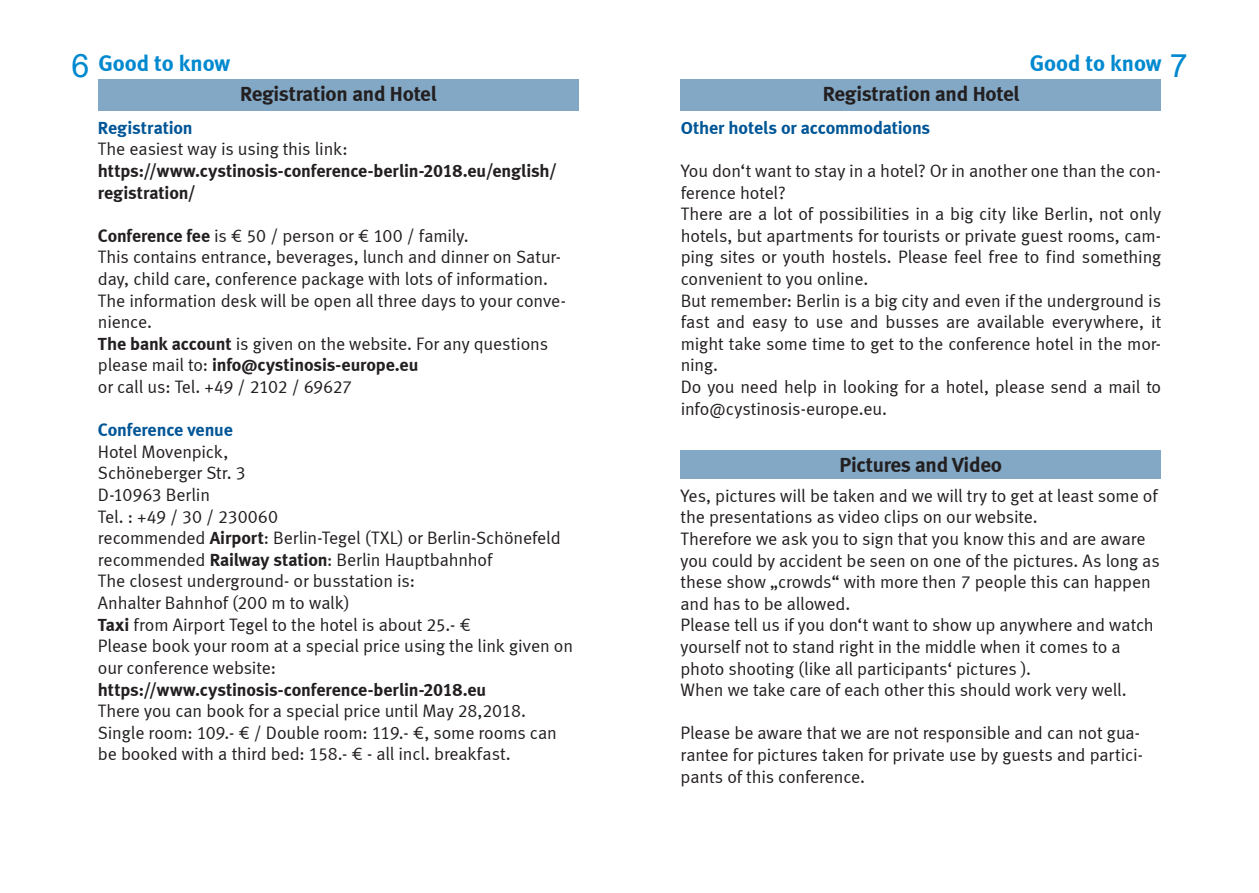
<style>
.page{position:relative;width:1259px;height:893px;background:#fff}
.page>*{position:absolute;margin:0;border:0;box-sizing:border-box;transform-origin:0 0}
.t1{font:32.25px "Arial";color:#0089cf}
.t2{font:22.5px "Meta Bold LF";color:#0089cf}
.t3{font:21px "Meta Bold LF";letter-spacing:-.01em;color:#231f20}
.t4{font:18px/21.6px "Meta Normal LF";letter-spacing:-.01em;color:#231f20}
.t5{font:18px/21.6px "Meta Bold LF";letter-spacing:-.005em;color:#231f20}
.t6{font:18px "Meta Bold LF";letter-spacing:-.01em;color:#005697}
.s1{font-family:"Meta Bold LF"}
.s2{font-family:"Meta Normal LF"}
</style>
<div class="page">
<div style="left:98px;top:80px;width:480px;height:31px;background:#82a8c5"></div>
<div style="left:681px;top:80px;width:480px;height:31px;background:#82a8c5"></div>
<div style="left:680px;top:450px;width:481px;height:29px;background:#82a8c5"></div>
<h1 class="t1" style="left:71px;top:43px;width:19px">6</h1>
<h1 class="t1" style="left:1169px;top:43px;width:19px">7</h1>
<p class="t3" style="left:240px;top:81px;width:198px">Registration and Hotel</p>
<p class="t6" style="left:98px;top:117px;width:96px">Registration</p>
<p class="t4" style="left:98px;top:138px;width:251px">The easiest way is using this link:</p>
<p class="t5" style="left:98px;top:160px;width:460px">https://www.cystinosis-conference-berlin-2018.eu/english/ registration/</p>
<p class="t4" style="left:98px;top:225px;width:469px"><span class="s1">Conference fee</span> is € 50 / person or € 100 / family.<br>This contains entrance, beverages, lunch and dinner on Satur&shy;day, child care, conference package with lots of information.<br>The information desk will be open all three days to your conve&shy;nience.<br><span class="s1">The bank account</span> is given on the website. For any questions</p>
<p class="t5" style="left:98px;top:354px;width:322px"><span class="s2">please mail to:</span> info@cystinosis-europe.eu</p>
<p class="t4" style="left:98px;top:376px;width:256px">or call us: Tel. +49 / 2102 / 69627</p>
<p class="t6" style="left:98px;top:419px;width:136px">Conference venue</p>
<p class="t4" style="left:98px;top:441px;width:476px">Hotel Movenpick,<br>Schöneberger Str. 3<br>D-10963 Berlin<br>Tel. : +49 / 30 / 230060<br>recommended <span class="s1">Airport</span>: Berlin-Tegel (TXL) or Berlin-Schönefeld recommended <span class="s1">Railway station</span>: Berlin Hauptbahnhof<br>The closest underground- or busstation is:<br>Anhalter Bahnhof (200 m to walk)<br><span class="s1">Taxi</span> from Airport Tegel to the hotel is about 25.- €<br>Please book your room at a special price using the link given on our conference website:</p>
<p class="t5" style="left:98px;top:678px;width:390px">https://www.cystinosis-conference-berlin-2018.eu</p>
<p class="t4" style="left:98px;top:700px;width:460px">There you can book for a special price until May 28,2018.<br>Single room: 109.- € / Double room: 119.- €, some rooms can be booked with a third bed: 158.- € - all incl. breakfast.</p>
<p class="t2" style="left:98px;top:50px;width:133px">Good to know</p>
<p class="t2" style="left:1029px;top:50px;width:133px">Good to know</p>
<p class="t3" style="left:823px;top:81px;width:198px">Registration and Hotel</p>
<p class="t6" style="left:681px;top:117px;width:251px">Other hotels or accommodations</p>
<p class="t4" style="left:681px;top:160px;width:482px">You don‘t want to stay in a hotel? Or in another one than the con&shy;ference hotel?<br>There are a lot of possibilities in a big city like Berlin, not only hotels, but apartments for tourists or private guest rooms, cam&shy;ping sites or youth hostels. Please feel free to find something convenient to you online.<br>But remember: Berlin is a big city and even if the underground is fast and easy to use and busses are available everywhere, it might take some time to get to the conference hotel in the mor&shy;ning.<br>Do you need help in looking for a hotel, please send a mail to info@cystinosis-europe.eu.</p>
<p class="t3" style="left:839px;top:452px;width:164px">Pictures and Video</p>
<p class="t4" style="left:680px;top:485px;width:481px">Yes, pictures will be taken and we will try to get at least some of the presentations as video clips on our website.<br>Therefore we ask you to sign that you know this and are aware you could by accident be seen on one of the pictures. As long as these show „crowds“ with more then 7 people this can happen and has to be allowed.<br>Please tell us if you don‘t want to show up anywhere and watch yourself not to stand right in the middle when it comes to a photo shooting (like all participants‘ pictures ).<br>When we take care of each other this should work very well.</p>
<p class="t4" style="left:680px;top:722px;width:464px">Please be aware that we are not responsible and can not gua&shy;rantee for pictures taken for private use by guests and partici&shy;pants of this conference.</p>
</div>
